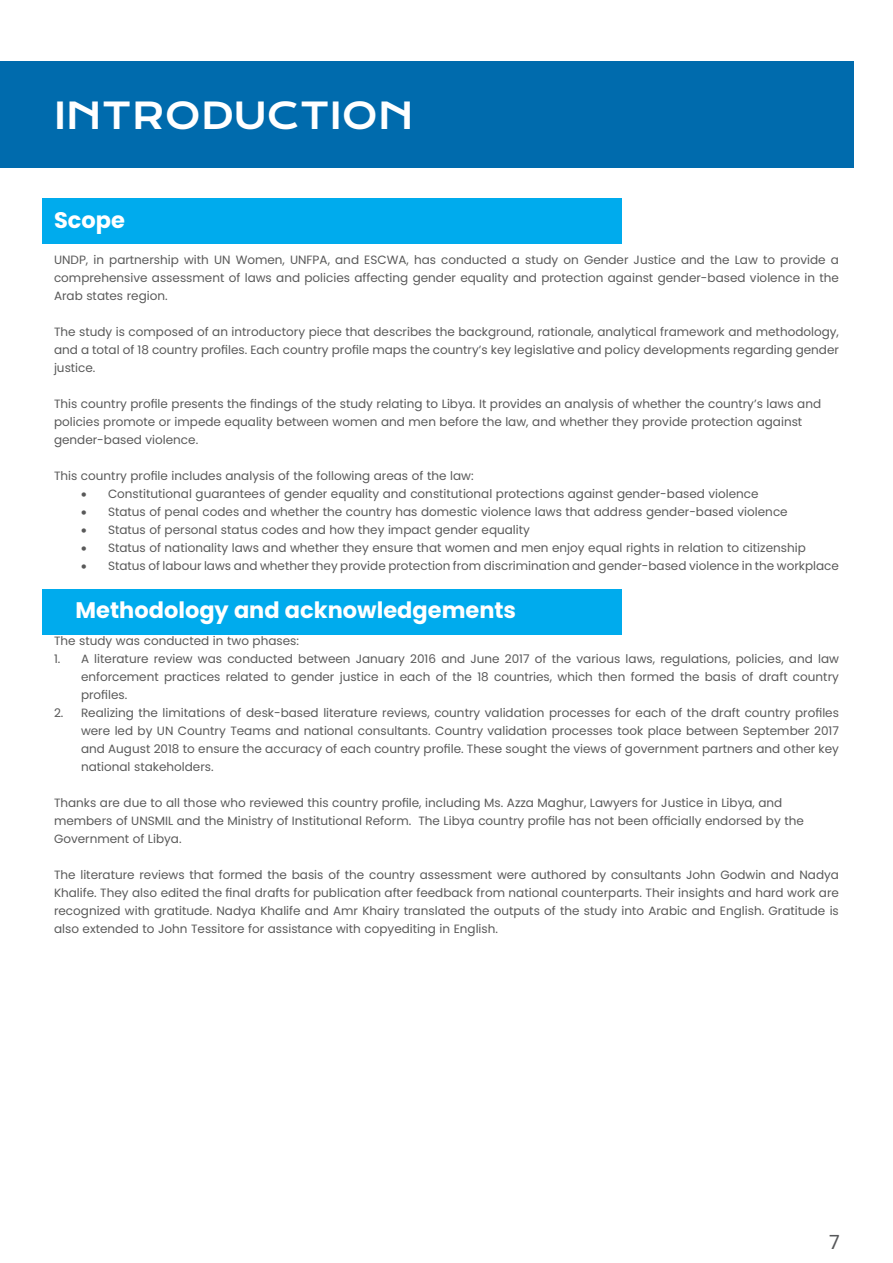
<style>
.page{position:relative;width:893px;height:1263px;background:#fff}
.page>*{position:absolute;margin:0;border:0;box-sizing:border-box;transform-origin:0 0}
.Heading_2_wrd_2{font:36px "Krona One";color:#fff}
.Heading_3_wrd_2{font:700 22.5px "Poppins";color:#fff}
.Heading_2_wrd_2-2{font:700 22.5px "Poppins";color:#fff}
.t1{font:19.5px "Poppins";color:#57585a}
.Normal_wrd_2{font:12px/18px "Poppins";color:#595959;text-align:justify}
.No_Spacing_wrd_2{font:12px "Poppins";color:#595959}
</style>
<div class="page">
<div style="left:43px;top:199px;width:579px;height:45px;background:#00abed"></div>
<div style="left:43px;top:589px;width:579px;height:45px;background:#00abed"></div>
<div style="left:0;top:61px;width:854px;height:107px;background:#006bad"></div>
<p class="Heading_2_wrd_2" style="left:54px;top:94px;width:361px">INTRODUCTION</p>
<p class="Heading_2_wrd_2-2" style="left:54px;top:207px;width:72px">Scope</p>
<p class="Normal_wrd_2" style="left:54px;top:251px;width:786px">UNDP, in partnership with UN Women, UNFPA, and ESCWA, has conducted a study on Gender Justice and the Law to provide a comprehensive assessment of laws and policies affecting gender equality and protection against gender-based violence in the Arab states region.</p>
<p class="Normal_wrd_2" style="left:54px;top:323px;width:786px">The study is composed of an introductory piece that describes the background, rationale, analytical framework and methodology, and a total of 18 country profiles. Each country profile maps the country’s key legislative and policy developments regarding gender justice.</p>
<p class="Normal_wrd_2" style="left:54px;top:395px;width:769px;text-align:left">This country profile presents the findings of the study relating to Libya. It provides an analysis of whether the country’s laws and policies promote or impede equality between women and men before the law, and whether they provide protection against gender-based violence.</p>
<p class="No_Spacing_wrd_2" style="left:54px;top:469px;width:421px">This country profile includes analysis of the following areas of the law:</p>
<p class="Normal_wrd_2" style="left:81px;top:485px;width:679px">• Constitutional guarantees of gender equality and constitutional protections against gender-based violence</p>
<p class="Normal_wrd_2" style="left:81px;top:503px;width:708px">• Status of penal codes and whether the country has domestic violence laws that address gender-based violence</p>
<p class="Normal_wrd_2" style="left:81px;top:521px;width:450px">• Status of personal status codes and how they impact gender equality</p>
<p class="Normal_wrd_2" style="left:81px;top:539px;width:726px">• Status of nationality laws and whether they ensure that women and men enjoy equal rights in relation to citizenship</p>
<p class="Normal_wrd_2" style="left:81px;top:557px;width:759px">• Status of labour laws and whether they provide protection from discrimination and gender-based violence in the workplace</p>
<p class="Heading_3_wrd_2" style="left:76px;top:597px;width:442px">Methodology and acknowledgements</p>
<p class="Normal_wrd_2" style="left:54px;top:632px;width:247px">The study was conducted in two phases:</p>
<p class="Normal_wrd_2" style="left:81px;top:650px;width:759px;text-indent:-27px">1. A literature review was conducted between January 2016 and June 2017 of the various laws, regulations, policies, and law enforcement practices related to gender justice in each of the 18 countries, which then formed the basis of draft country profiles.</p>
<p class="Normal_wrd_2" style="left:81px;top:704px;width:759px;text-indent:-27px">2. Realizing the limitations of desk-based literature reviews, country validation processes for each of the draft country profiles were led by UN Country Teams and national consultants. Country validation processes took place between September 2017 and August 2018 to ensure the accuracy of each country profile. These sought the views of government partners and other key national stakeholders.</p>
<p class="Normal_wrd_2" style="left:54px;top:794px;width:751px;text-align:left">Thanks are due to all those who reviewed this country profile, including Ms. Azza Maghur, Lawyers for Justice in Libya, and members of UNSMIL and the Ministry of Institutional Reform. The Libya country profile has not been officially endorsed by the<br>Government of Libya.</p>
<p class="Normal_wrd_2" style="left:54px;top:866px;width:786px">The literature reviews that formed the basis of the country assessment were authored by consultants John Godwin and Nadya Khalife. They also edited the final drafts for publication after feedback from national counterparts. Their insights and hard work are recognized with gratitude. Nadya Khalife and Amr Khairy translated the outputs of the study into Arabic and English. Gratitude is also extended to John Tessitore for assistance with copyediting in English.</p>
<h3 class="t1" style="left:829px;top:1230px;width:12px">7</h3>
</div>
